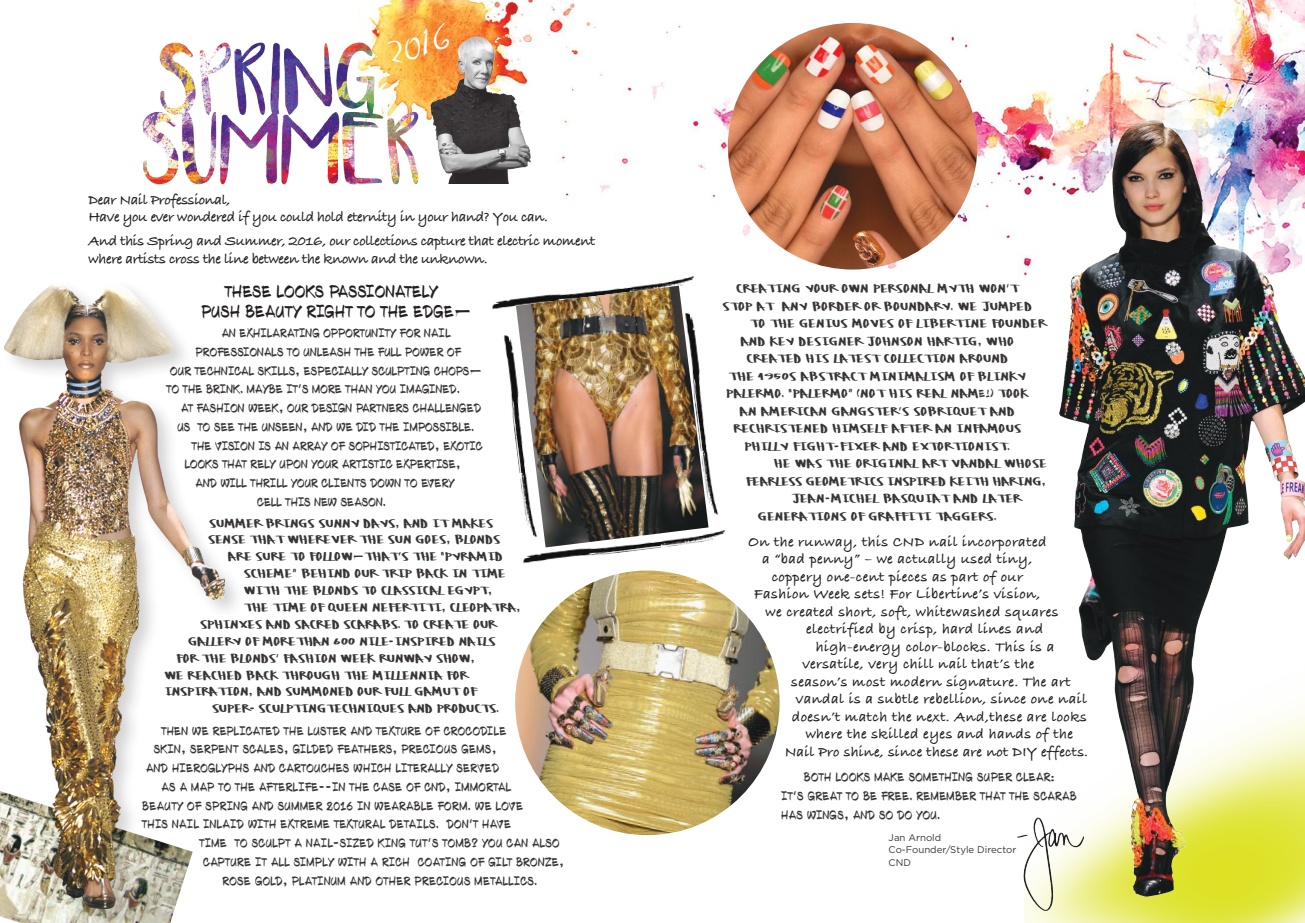
<style>
.page{position:relative;width:1305px;height:923px;background:#fff}
.page>*{position:absolute;margin:0;border:0;box-sizing:border-box;transform-origin:0 0}
.t1{font:29.62px "Dali";color:#fff}
.t2{font:17.5px/20px "Subway Paris OT";letter-spacing:.075em;color:#241f1f;text-align:center}
.t3{font:700 15px "Bradley Hand ITCTT";letter-spacing:.025em;color:#241f1f}
.t4{font:700 15px/17.5px "Bradley Hand ITCTT";letter-spacing:-.025em;color:#241f1f}
.t5{font:12.5px/18.8px "Subway Paris OT";letter-spacing:.09em;color:#393535}
.t6{font:11.25px "Boulder Rough";letter-spacing:.075em;color:#393535}
.t7{font:9.75px/12.5px "Gotham";color:#393535}
.s1{font-family:"Subway Paris OT"}
</style>
<div class="page">
<img style="left:558px;top:0;width:747px;height:277px">
<img style="left:1024px;top:905px;width:281px;height:17px">
<img style="left:1046px;top:82px;width:259px;height:823px">
<img style="left:728px;top:23px;width:249px;height:246px">
<img style="left:1018px;top:814px;width:69px;height:98px">
<img style="left:515px;top:570px;width:265px;height:265px;border-radius:132px">
<img style="left:523px;top:539px;width:191px;height:37px">
<img style="left:492px;top:265px;width:226px;height:45px">
<img style="left:503px;top:335px;width:44px;height:226px">
<img style="left:709px;top:299px;width:16px;height:240px">
<img style="left:516px;top:286px;width:193px;height:261px">
<div style="left:1px;top:279px;width:244px;height:643px;background:#241f1f;opacity:.2"></div>
<img style="left:5px;top:283px;width:219px;height:625px">
<img style="left:482px;top:0;width:121px;height:126px">
<img style="left:482px;top:31px;width:54px;height:153px">
<img style="left:142px;top:0;width:340px;height:185px">
<h1 class="t1" style="left:381px;top:42px;width:70px;rotate:-20deg">2016</h1>
<p class="t4" style="left:89px;top:190px;width:461px">Dear Nail Professional,<br>Have you ever wondered if you could hold eternity in your hand? You can.</p>
<p class="t4" style="left:89px;top:231px;width:508px">And this Spring and Summer, 2016, our collections capture that electric moment where artists cross the line between the known and the unknown.</p>
<h2 class="t2" style="left:202px;top:281px;width:271px">THESE LOOKS PASSIONATELY<br>PUSH BEAUTY RIGHT TO THE EDGE—</h2>
<p class="t5" style="left:222px;top:323px;width:230px">AN EXHILARATING OPPORTUNITY FOR NAIL</p>
<p class="t5" style="left:196px;top:342px;width:266px">PROFESSIONALS TO UNLEASH THE FULL POWER OF</p>
<p class="t5" style="left:171px;top:361px;width:313px">OUR TECHNICAL SKILLS, ESPECIALLY SCULPTING CHOPS—</p>
<p class="t5" style="left:167px;top:380px;width:294px">TO THE BRINK. MAYBE IT’S MORE THAN YOU IMAGINED.</p>
<p class="t5" style="left:181px;top:398px;width:301px">AT FASHION WEEK, OUR DESIGN PARTNERS CHALLENGED</p>
<p class="t5" style="left:178px;top:417px;width:298px">US TO SEE THE UNSEEN, AND WE DID THE IMPOSSIBLE.</p>
<p class="t5" style="left:192px;top:436px;width:291px">THE VISION IS AN ARRAY OF SOPHISTICATED, EXOTIC</p>
<p class="t5" style="left:185px;top:455px;width:277px">LOOKS THAT RELY UPON YOUR ARTISTIC EXPERTISE,</p>
<p class="t5" style="left:196px;top:473px;width:260px">AND WILL THRILL YOUR CLIENTS DOWN TO EVERY</p>
<p class="t5" style="left:258px;top:492px;width:130px">CELL THIS NEW SEASON.</p>
<p class="t6" style="left:209px;top:518px;width:285px">SUMMER BRINGS SUNNY DAYS<span class="s1">,</span> AND IT MAKES</p>
<p class="t6" style="left:208px;top:535px;width:293px">SENSE THAT WHEREVER THE SUN GOES<span class="s1">,</span> BLONDS</p>
<p class="t6" style="left:228px;top:551px;width:275px">ARE SURE TO FOLLOW<span class="s1">—</span>THAT<span class="s1">’</span>S THE <span class="s1">“</span>PYRAMID</p>
<p class="t6" style="left:244px;top:568px;width:262px">SCHEME<span class="s1">”</span> BEHIND OUR TRIP BACK IN TIME</p>
<p class="t6" style="left:244px;top:585px;width:249px">WITH THE BLONDS TO CLASSICAL EGYPT<span class="s1">,</span></p>
<p class="t6" style="left:244px;top:602px;width:277px">THE TIME OF QUEEN NEFERTITI<span class="s1">,</span> CLEOPATRA<span class="s1">,</span></p>
<p class="t6" style="left:200px;top:619px;width:297px">SPHINXES AND SACRED SCARABS<span class="s1">.</span> TO CREATE OUR</p>
<p class="t6" style="left:189px;top:636px;width:308px">GALLERY OF MORETHAN 600 NILE<span class="s1">-</span>INSPIRED NAILS</p>
<p class="t6" style="left:177px;top:653px;width:299px">FOR THE BLONDS<span class="s1">’</span> FASHION WEEK RUNWAY SHOW<span class="s1">,</span></p>
<p class="t6" style="left:165px;top:670px;width:304px">WE REACHED BACK THROUGH THE MILLENNIA FOR</p>
<p class="t6" style="left:165px;top:686px;width:313px">INSPIRATION<span class="s1">,</span> AND SUMMONED OUR FULL GAMUT OF</p>
<p class="t6" style="left:212px;top:703px;width:288px">SUPER<span class="s1">-</span> SCULPTINGTECHNIQUES AND PRODUCTS<span class="s1">.</span></p>
<p class="t5" style="left:162px;top:721px;width:346px">THEN WE REPLICATED THE LUSTER AND TEXTURE OF CROCODILE</p>
<p class="t5" style="left:154px;top:739px;width:343px">SKIN, SERPENT SCALES, GILDED FEATHERS, PRECIOUS GEMS,</p>
<p class="t5" style="left:146px;top:758px;width:354px">AND HIEROGLYPHS AND CARTOUCHES WHICH LITERALLY SERVED</p>
<p class="t5" style="left:162px;top:777px;width:351px">AS A MAP TO THE AFTERLIFE--IN THE CASE OF CND, IMMORTAL</p>
<p class="t5" style="left:143px;top:796px;width:382px">BEAUTY OF SPRING AND SUMMER 2016 IN WEARABLE FORM. WE LOVE</p>
<p class="t5" style="left:143px;top:814px;width:370px">THIS NAIL INLAID WITH EXTREME TEXTURAL DETAILS. DON’T HAVE</p>
<p class="t5" style="left:200px;top:833px;width:361px">TIME TO SCULPT A NAIL-SIZED KING TUT’S TOMB? YOU CAN ALSO</p>
<p class="t5" style="left:204px;top:852px;width:361px">CAPTURE IT ALL SIMPLY WITH A RICH COATING OF GILT BRONZE,</p>
<p class="t5" style="left:223px;top:871px;width:316px">ROSE GOLD, PLATINUM AND OTHER PRECIOUS METALLICS.</p>
<p class="t6" style="left:736px;top:283px;width:283px">CREATING YOUR OWN PERSONAL MYTH WON<span class="s1">’</span>T</p>
<p class="t6" style="left:723px;top:301px;width:310px">STOP AT ANY BORDER OR BOUNDARY<span class="s1">.</span> WE JUMPED</p>
<p class="t6" style="left:750px;top:318px;width:297px">TO THE GENIUS MOVES OF LIBERTINE FOUNDER</p>
<p class="t6" style="left:741px;top:336px;width:274px">AND KEY DESIGNER JOHNSON HARTIG<span class="s1">,</span> WHO</p>
<p class="t6" style="left:747px;top:353px;width:262px">CREATED HIS LATEST COLLECTION AROUND</p>
<p class="t6" style="left:729px;top:371px;width:298px">THE 1950S ABSTRACT MINIMALISM OF BLINKY</p>
<p class="t6" style="left:727px;top:388px;width:303px">PALERMO<span class="s1">. “</span>PALERMO<span class="s1">” (</span>NOT HIS REAL NAM<span class="s1">E!)</span> TOOK</p>
<p class="t6" style="left:740px;top:406px;width:276px">AN AMERICAN GANGSTER<span class="s1">’</span>S SOBRIQUET AND</p>
<p class="t6" style="left:734px;top:423px;width:288px">RECHRISTENED HIMSELF AFTER AN INFAMOUS</p>
<p class="t6" style="left:745px;top:441px;width:266px">PHILLY FIGHT<span class="s1">-</span>FIXER AND EXTORTIONIST<span class="s1">.</span></p>
<p class="t6" style="left:774px;top:458px;width:274px">HE WAS THE ORIGINAL ART VANDAL WHOSE</p>
<p class="t6" style="left:746px;top:476px;width:301px">FEARLESS GEOMETRICS INSPIRED KEITH HARING<span class="s1">,</span></p>
<p class="t6" style="left:792px;top:493px;width:230px">JEAN<span class="s1">-</span>MICHEL BASQUIAT AND LATER</p>
<p class="t6" style="left:758px;top:511px;width:239px">GENERATIONS OF GRAFFITI TAGGERS<span class="s1">.</span></p>
<p class="t3" style="left:748px;top:530px;width:300px">On the runway, this CND nail incorporated</p>
<p class="t3" style="left:762px;top:547px;width:272px">a “bad penny” – we actually used tiny,</p>
<p class="t3" style="left:772px;top:565px;width:253px">coppery one-cent pieces as part of our</p>
<p class="t3" style="left:754px;top:582px;width:288px">Fashion Week sets! For Libertine’s vision,</p>
<p class="t3" style="left:766px;top:600px;width:294px">we created short, soft, whitewashed squares</p>
<p class="t3" style="left:806px;top:617px;width:239px">electrified by crisp, hard lines and</p>
<p class="t3" style="left:816px;top:635px;width:240px">high-energy color-blocks. This is a</p>
<p class="t3" style="left:802px;top:652px;width:234px">versatile, very chill nail that’s the</p>
<p class="t3" style="left:791px;top:670px;width:281px">season’s most modern signature. The art</p>
<p class="t3" style="left:796px;top:687px;width:293px">vandal is a subtle rebellion, since one nail</p>
<p class="t3" style="left:792px;top:705px;width:297px">doesn’t match the next. And,these are looks</p>
<p class="t3" style="left:806px;top:722px;width:269px">where the skilled eyes and hands of the</p>
<p class="t3" style="left:785px;top:740px;width:305px">Nail Pro shine, since these are not DIY effects.</p>
<p class="t5" style="left:781px;top:767px;width:296px;text-indent:23px">BOTH LOOKS MAKE SOMETHING SUPER CLEAR:<br>IT’S GREAT TO BE FREE. REMEMBER THAT THE SCARAB<br>HAS WINGS, AND SO DO YOU.</p>
<p class="t7" style="left:889px;top:831px;width:129px">Jan Arnold<br>Co-Founder/Style Director<br>CND</p>
</div>
